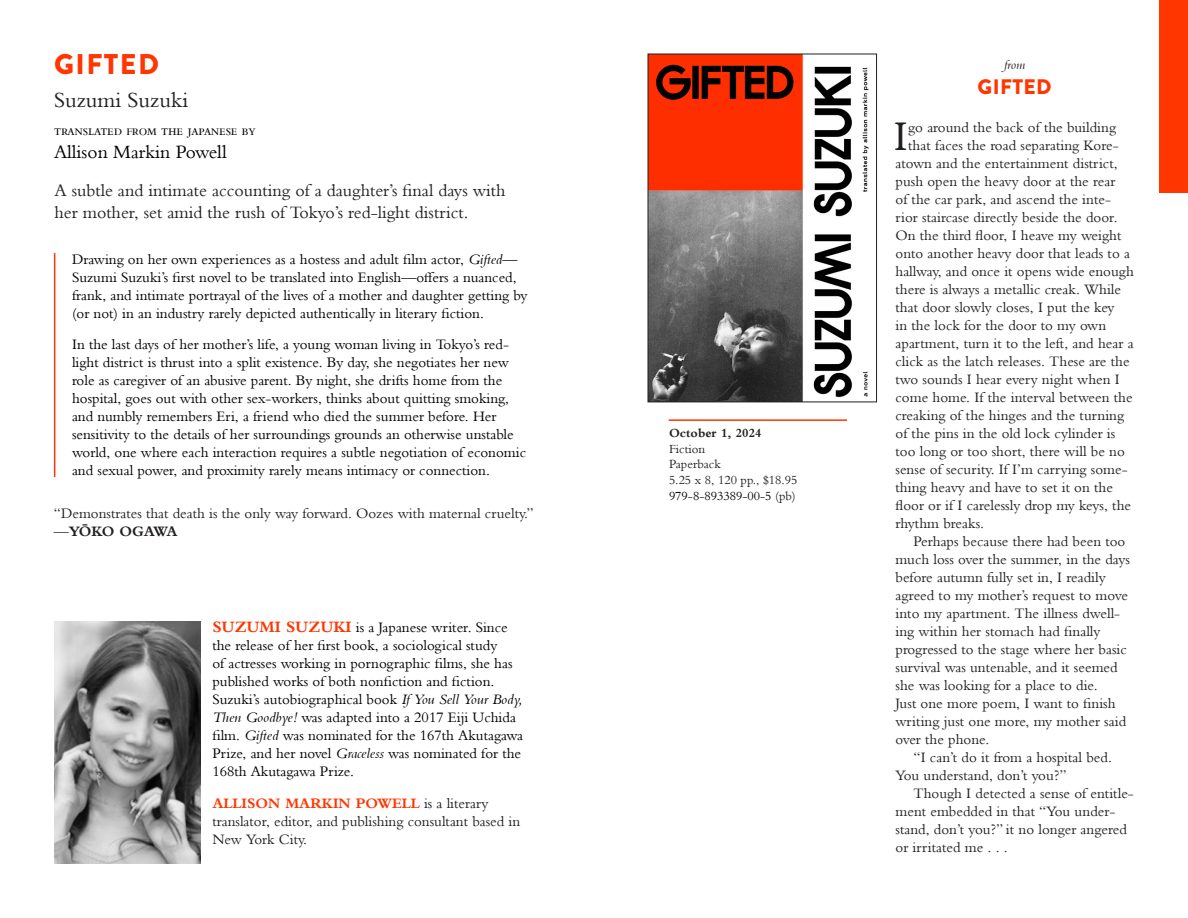
<style>
.page{position:relative;width:1188px;height:918px;background:#fff}
.page>*{position:absolute;margin:0;border:0;box-sizing:border-box;transform-origin:0 0}
.t1{font:43.95px "Bembo MT Pro";color:#231f20}
.Title_Style{font:900 28.5px "Brandon Grotesque";letter-spacing:.05em;color:#ff3600}
.Title_Style-2{font:22.5px "Bembo MT Pro";color:#231f20}
.t2{font:900 21px "Brandon Grotesque";letter-spacing:.02em;color:#ff3600}
.t3{font:19.5px "Bembo MT Pro";color:#000}
.t4{font:18px/21.6px "Bembo MT Pro";color:#231f20}
.t5{font:15px/18px "Bembo MT Pro";color:#231f20}
.t6{font:15px/18px "Bembo MT Pro";color:#000}
.t7{font:italic 13.5px "Bembo MT Pro";color:#231f20}
.t8{font:12.9px "Bembo MT Pro";color:#231f20}
.t9{font:12.9px "Bembo MT Pro";color:#000}
.t10{font:700 12.9px "Bembo MT Pro";color:#231f20}
.s1{font-style:italic}
.s2{font-weight:700}
.s3{font-weight:700;font-size:16.5px;color:#ff3600}
.s4{font-weight:700;color:#ff3600}
.s5{color:#231f20}
</style>
<div class="page">
<hr style="left:54px;top:253px;width:1px;height:224px;background:#ff3600">
<img style="left:54px;top:621px;width:146px;height:243px">
<hr style="left:669px;top:419px;width:178px;height:2px;background:#ff3600">
<div style="left:1159px;top:0;width:29px;height:193px;background:#ff3600"></div>
<img style="left:650px;top:56px;width:219px;height:344px">
<div style="left:648px;top:54px;width:229px;height:348px;border:1px solid #231f20"></div>
<p class="Title_Style" style="left:54px;top:44px;width:106px">GIFTED</p>
<p class="Title_Style-2" style="left:54px;top:86px;width:136px">Suzumi Suzuki</p>
<p class="t6" style="left:54px;top:121px;width:203px">translated from the japanese by</p>
<p class="t3" style="left:54px;top:140px;width:174px">Allison Markin Powell</p>
<p class="t4" style="left:55px;top:179px;width:452px">A subtle and intimate accounting of a daughter’s final days with her mother, set amid the rush of Tokyo’s red-light district.</p>
<p class="t6" style="left:72px;top:249px;width:457px">Drawing on her own experiences as a hostess and adult film actor, <span class="s1">Gifted</span>— Suzumi Suzuki’s first novel to be translated into English—offers a nuanced, frank, and intimate portrayal of the lives of a mother and daughter getting by (or not) in an industry rarely depicted authentically in literary fiction.</p>
<p class="t6" style="left:72px;top:335px;width:456px">In the last days of her mother’s life, a young woman living in Tokyo’s red&shy;light district is thrust into a split existence. By day, she negotiates her new role as caregiver of an abusive parent. By night, she drifts home from the hospital, goes out with other sex-workers, thinks about quitting smoking, and numbly remembers Eri, a friend who died the summer before. Her sensitivity to the details of her surroundings grounds an otherwise unstable world, one where each interaction requires a subtle negotiation of economic and sexual power, and proximity rarely means intimacy or connection.</p>
<p class="t5" style="left:54px;top:504px;width:481px">“Demonstrates that death is the only way forward. Oozes with maternal cruelty.” —<span class="s2">YŌKO OGAWA</span></p>
<p class="t6" style="left:212px;top:618px;width:312px"><span class="s3">SUZUMI SUZUKI</span> is a Japanese writer. Since the release of her first book, a sociological study<br>of actresses working in pornographic films, she has published works of both nonfiction and fiction.<br>Suzuki’s autobiographical book <span class="s1">If You Sell Your Body, Then Goodbye!</span> was adapted into a 2017 Eiji Uchida film. <span class="s1">Gifted</span> was nominated for the 167th Akutagawa Prize, and her novel <span class="s1">Graceless</span> was nominated for the 168th Akutagawa Prize.</p>
<p class="t5" style="left:212px;top:794px;width:309px"><span class="s4">ALLISON MARKIN POWELL</span> is a literary translator, editor, and publishing consultant based in<br>New York City.</p>
<p class="t10" style="left:669px;top:426px;width:94px">October 1, 2024</p>
<p class="t8" style="left:669px;top:441px;width:38px">Fiction</p>
<p class="t8" style="left:669px;top:456px;width:53px">Paperback</p>
<p class="t8" style="left:669px;top:472px;width:130px">5.25 x 8, 120 pp., $18.95</p>
<p class="t9" style="left:669px;top:488px;width:128px">979-8-893389-00-5 <span class="s5">(pb)</span></p>
<p class="t7" style="left:1004px;top:56px;width:23px">from</p>
<p class="t2" style="left:978px;top:72px;width:76px">GIFTED</p>
<p class="t1" style="left:894px;top:109px;width:16px">I</p>
<p class="t5" style="left:908px;top:118px;width:209px">go around the back of the building</p>
<p class="t5" style="left:908px;top:136px;width:212px">that faces the road separating Kore-</p>
<p class="t5" style="left:896px;top:154px;width:224px">atown and the entertainment district,</p>
<p class="t5" style="left:896px;top:172px;width:221px">push open the heavy door at the rear</p>
<p class="t5" style="left:896px;top:190px;width:217px">of the car park, and ascend the inte-</p>
<p class="t5" style="left:896px;top:208px;width:224px">rior staircase directly beside the door.</p>
<p class="t5" style="left:896px;top:226px;width:227px">On the third floor, I heave my weight</p>
<p class="t5" style="left:896px;top:244px;width:236px">onto another heavy door that leads to a</p>
<p class="t5" style="left:896px;top:262px;width:240px">hallway, and once it opens wide enough</p>
<p class="t5" style="left:896px;top:280px;width:227px">there is always a metallic creak. While</p>
<p class="t5" style="left:896px;top:298px;width:221px">that door slowly closes, I put the key</p>
<p class="t5" style="left:896px;top:316px;width:212px">in the lock for the door to my own</p>
<p class="t5" style="left:896px;top:334px;width:240px">apartment, turn it to the left, and hear a</p>
<p class="t5" style="left:896px;top:352px;width:236px">click as the latch releases. These are the</p>
<p class="t5" style="left:896px;top:370px;width:226px">two sounds I hear every night when I</p>
<p class="t5" style="left:896px;top:388px;width:239px">come home. If the interval between the</p>
<p class="t5" style="left:896px;top:406px;width:230px">creaking of the hinges and the turning</p>
<p class="t5" style="left:896px;top:424px;width:221px">of the pins in the old lock cylinder is</p>
<p class="t5" style="left:896px;top:442px;width:231px">too long or too short, there will be no</p>
<p class="t5" style="left:896px;top:460px;width:234px">sense of security. If I’m carrying some-</p>
<p class="t5" style="left:896px;top:478px;width:219px">thing heavy and have to set it on the</p>
<p class="t5" style="left:896px;top:496px;width:237px">floor or if I carelessly drop my keys, the</p>
<p class="t5" style="left:896px;top:514px;width:90px">rhythm breaks.</p>
<p class="t5" style="left:896px;top:532px;width:236px;text-indent:18px">Perhaps because there had been too much loss over the summer, in the days before autumn fully set in, I readily agreed to my mother’s request to move into my apartment. The illness dwell&shy;ing within her stomach had finally progressed to the stage where her basic survival was untenable, and it seemed she was looking for a place to die.</p>
<p class="t5" style="left:896px;top:694px;width:232px">Just one more poem, I want to finish writing just one more, my mother said over the phone.</p>
<p class="t5" style="left:896px;top:748px;width:218px;text-indent:18px">“I can’t do it from a hospital bed.<br>You understand, don’t you?”</p>
<p class="t5" style="left:896px;top:784px;width:240px;text-indent:18px">Though I detected a sense of entitle&shy;ment embedded in that “You under&shy;stand, don’t you?” it no longer angered or irritated me . . .</p>
</div>
